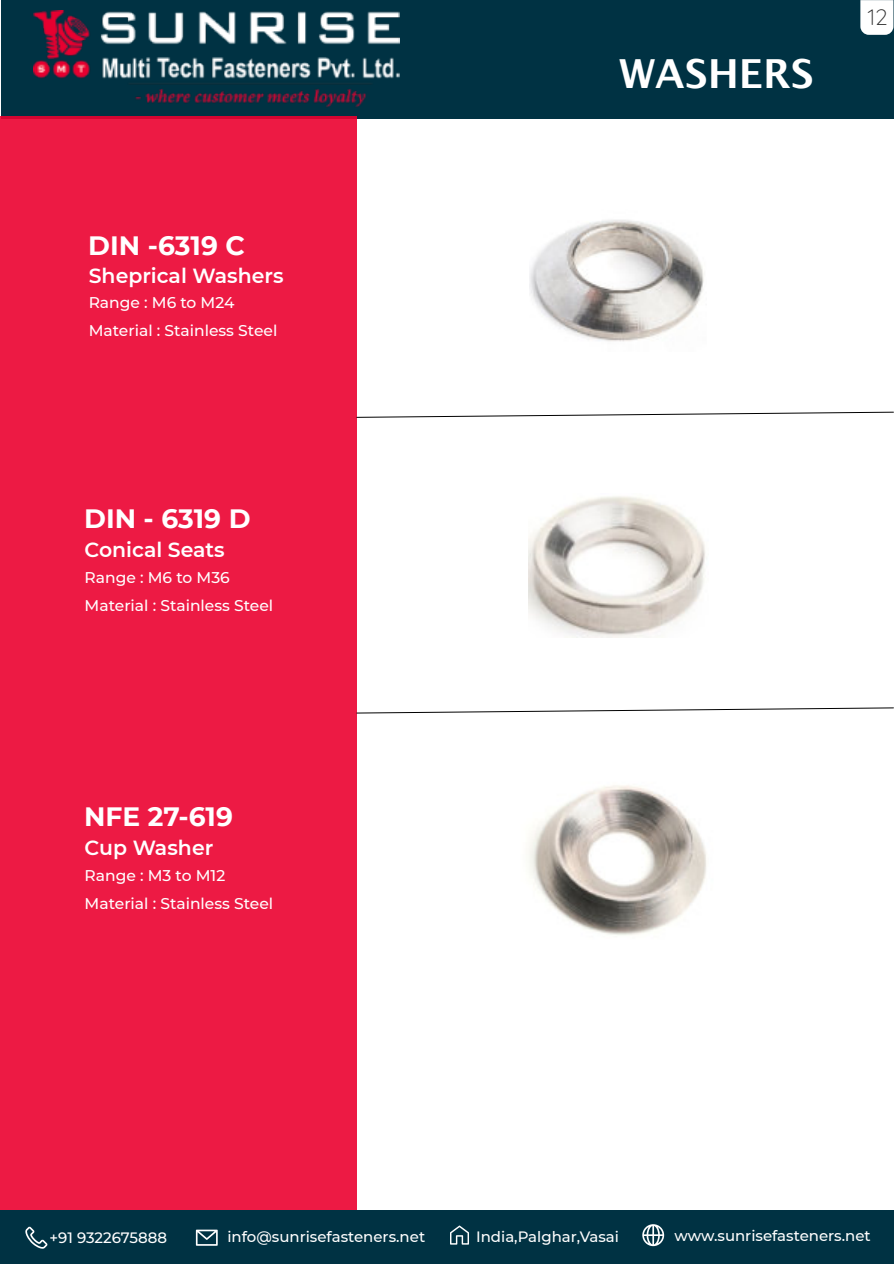
<style>
.page{position:relative;width:894px;height:1265px;background:#fff}
.page>*{position:absolute;margin:0;border:0;box-sizing:border-box;transform-origin:0 0}
.t1{font:700 40.05px "Lucida Grande";color:#fff}
.t2{font:700 26.55px "Montserrat";color:#fff}
.t3{font:300 22.2px "Quicksand";color:#2f2f2f}
.t4{font:600 20.4px "Montserrat";color:#fff}
.t5{font:500 15.45px/27.3px "Montserrat";color:#fff}
.t6{font:500 15px "Montserrat";color:#fff}
</style>
<div class="page">
<div style="left:1px;top:0;width:892px;height:119px;background:#003243"></div>
<img style="left:33px;top:11px;width:367px;height:97px">
<svg style="left:860px;top:0;width:33px;height:35px"></svg>
<div style="left:1px;top:1209px;width:892px;height:54px;background:#003243"></div>
<svg style="left:25px;top:1226px;width:22px;height:22px"></svg>
<svg style="left:196px;top:1229px;width:22px;height:16px"></svg>
<svg style="left:450px;top:1225px;width:19px;height:19px"></svg>
<svg style="left:642px;top:1224px;width:22px;height:22px"></svg>
<div style="left:1px;top:116px;width:356px;height:1093px;background:#ed1a44"></div>
<svg style="left:356px;top:411px;width:537px;height:7px"></svg>
<svg style="left:356px;top:707px;width:537px;height:7px"></svg>
<img style="left:529px;top:785px;width:178px;height:150px">
<img style="left:529px;top:220px;width:175px;height:122px">
<img style="left:528px;top:496px;width:178px;height:142px">
<h2 class="t2" style="left:88px;top:229px;width:158px">DIN -6319 C</h2>
<h3 class="t4" style="left:89px;top:263px;width:196px">Sheprical Washers</h3>
<p class="t5" style="left:89px;top:289px;width:190px">Range : M6 to M24<br>Material : Stainless Steel</p>
<h2 class="t2" style="left:84px;top:502px;width:168px">DIN - 6319 D</h2>
<h3 class="t4" style="left:85px;top:537px;width:142px">Conical Seats</h3>
<p class="t5" style="left:85px;top:564px;width:190px">Range : M6 to M36<br>Material : Stainless Steel</p>
<h2 class="t2" style="left:84px;top:800px;width:150px">NFE 27-619</h2>
<h3 class="t4" style="left:85px;top:835px;width:130px">Cup Washer</h3>
<p class="t5" style="left:85px;top:862px;width:190px">Range : M3 to M12<br>Material : Stainless Steel</p>
<h1 class="t1" style="left:619px;top:56px;width:196px">WASHERS</h1>
<h3 class="t3" style="left:867px;top:3px;width:22px">12</h3>
<p class="t6" style="left:50px;top:1228px;width:119px">+91 9322675888</p>
<p class="t6" style="left:227px;top:1227px;width:199px">info@sunrisefasteners.net</p>
<p class="t6" style="left:476px;top:1227px;width:144px">India,Palghar,Vasai</p>
<p class="t6" style="left:675px;top:1226px;width:198px">www.sunrisefasteners.net</p>
</div>
